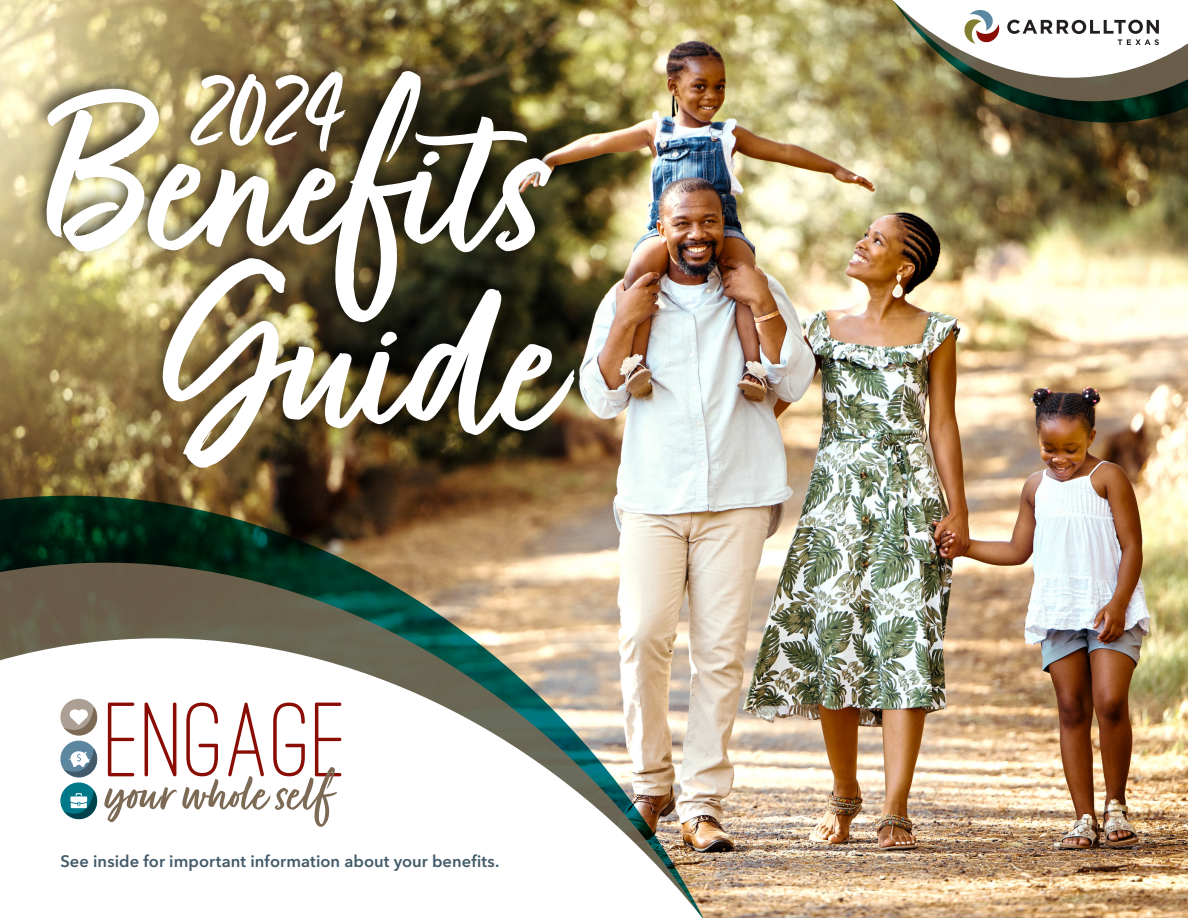
<style>
.page{position:relative;width:1188px;height:918px;background:#fff}
.page>*{position:absolute;margin:0;border:0;box-sizing:border-box;transform-origin:0 0}
.t1{font:252.45px "Fave Script Bold Pro";color:#fff}
.t2{font:129.75px "Fave Script Bold Pro";color:#fff}
.t3{font:600 16.5px "Avenir Next LT Pro";letter-spacing:.005em;color:#425a69}
</style>
<div class="page">
<img style="left:0;top:0;width:1188px;height:918px">
<img style="left:0;top:423px;width:840px;height:67px">
<img style="left:0;top:490px;width:876px;height:76px">
<img style="left:0;top:566px;width:931px;height:352px">
<div style="left:30px;top:54px;width:530px;height:276px;background:#000;opacity:.65"></div>
<div style="left:60px;top:699px;width:37px;height:37px;background:#aca095;border-radius:50%"></div>
<svg style="left:60px;top:741px;width:37px;height:36px"></svg>
<svg style="left:60px;top:782px;width:37px;height:37px"></svg>
<svg style="left:64px;top:703px;width:277px;height:124px"></svg>
<div style="left:153px;top:247px;width:424px;height:222px;background:#000;opacity:.4"></div>
<div style="left:180px;top:61px;width:168px;height:92px;background:#000;opacity:.4"></div>
<svg style="left:830px;top:133px;width:358px;height:21px"></svg>
<svg style="left:815px;top:109px;width:373px;height:24px"></svg>
<svg style="left:794px;top:0;width:394px;height:109px"></svg>
<h1 class="t1" style="left:48px;top:43px;width:508px">Benefits</h1>
<h2 class="t2" style="left:194px;top:42px;width:152px">2024</h2>
<h1 class="t1" style="left:168px;top:223px;width:398px">Guide</h1>
<p class="t3" style="left:60px;top:851px;width:441px">See inside for important information about your benefits.</p>
</div>
